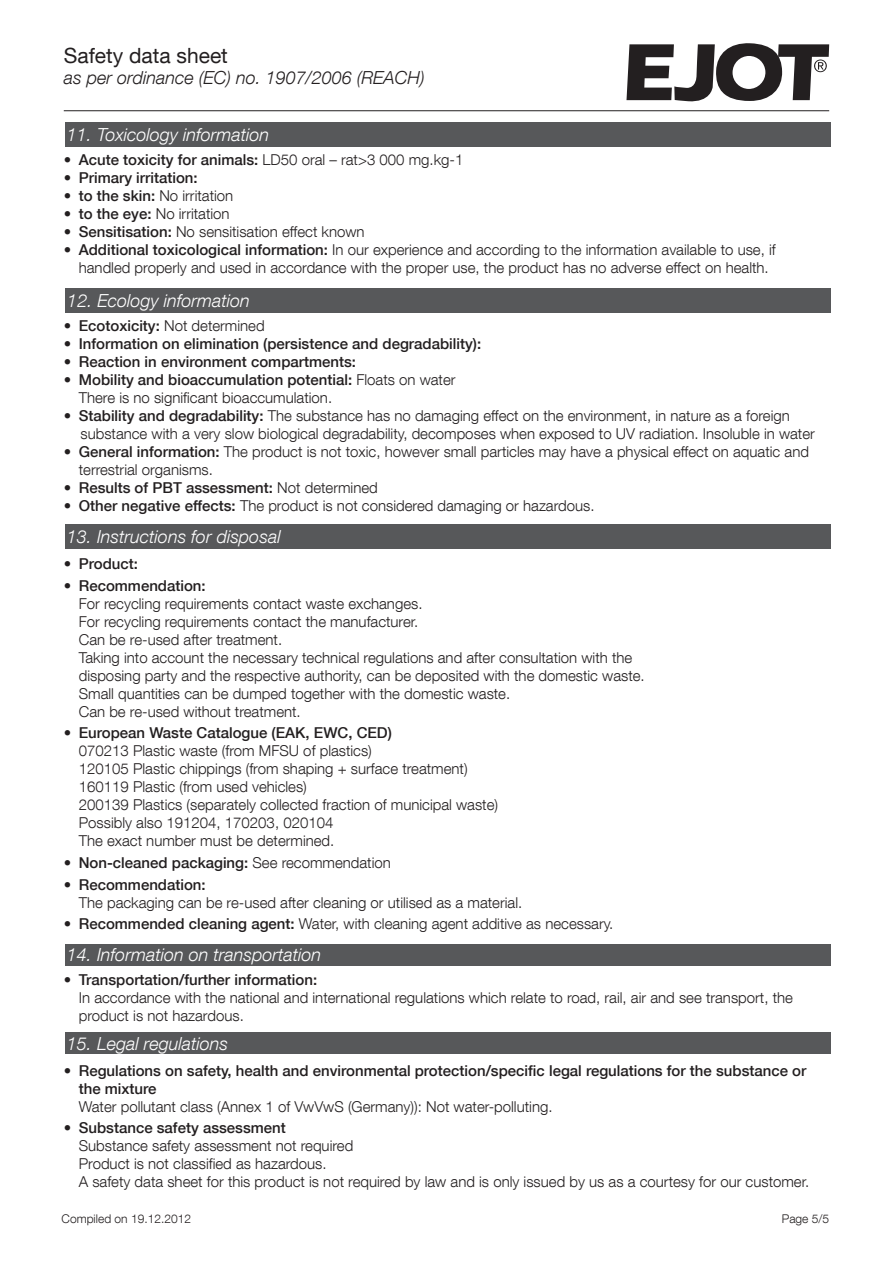
<style>
.page{position:relative;width:893px;height:1263px;background:#fff}
.page>*{position:absolute;margin:0;border:0;box-sizing:border-box;transform-origin:0 0}
.t1{font:21px "Helvetica Neue LT Com";color:#231f20}
.t2{font:italic 300 18px "Helvetica Neue LT Com";color:#fff}
.t3{font:italic 300 18px "Helvetica Neue LT Com";color:#231f20}
.t4{font:300 15px/18px "Helvetica Neue LT Com";color:#231f20}
.t5{font:500 15px/18px "Helvetica Neue LT Com";color:#231f20}
.t6{font:300 12px "Helvetica Neue LT Com";color:#231f20}
.s1{font-weight:100;font-stretch:condensed}
.s2{font-weight:300}
.s3{font-weight:500}
</style>
<div class="page">
<hr style="left:64px;top:110px;width:765px;height:1px;background:#231f20">
<svg style="left:626px;top:43px;width:203px;height:58px"></svg>
<div style="left:65px;top:288px;width:766px;height:24px;background:#57585a"></div>
<div style="left:65px;top:122px;width:765px;height:25px;background:#57585a"></div>
<div style="left:65px;top:524px;width:765px;height:25px;background:#57585a"></div>
<div style="left:65px;top:944px;width:765px;height:21px;background:#57585a"></div>
<div style="left:65px;top:1033px;width:765px;height:21px;background:#57585a"></div>
<h1 class="t1" style="left:64px;top:48px;width:166px">Safety data sheet</h1>
<p class="t3" style="left:64px;top:71px;width:363px">as per ordinance (EC) no. 1907/2006 (REACH)</p>
<p class="t2" style="left:67px;top:128px;width:204px">11. Toxicology information</p>
<p class="t5" style="left:64px;top:150px;width:401px"><span class="s1">•</span> Acute toxicity for animals: <span class="s2">LD50 oral – rat&gt;3 000 mg.kg-1</span></p>
<p class="t5" style="left:64px;top:168px;width:135px"><span class="s1">•</span> Primary irritation:</p>
<p class="t4" style="left:64px;top:188px;width:171px"><span class="s1">•</span> <span class="s3">to the skin:</span> No irritation</p>
<p class="t4" style="left:64px;top:206px;width:167px"><span class="s1">•</span> <span class="s3">to the eye:</span> No irritation</p>
<p class="t4" style="left:64px;top:224px;width:302px"><span class="s1">•</span> <span class="s3">Sensitisation:</span> No sensitisation effect known</p>
<p class="t4" style="left:64px;top:242px;width:713px;text-align:center"><span class="s1">•</span> <span class="s3">Additional toxicological information:</span> In our experience and according to the information available to use, if handled properly and used in accordance with the proper use, the product has no adverse effect on health.</p>
<p class="t2" style="left:67px;top:294px;width:184px">12. Ecology information</p>
<p class="t4" style="left:64px;top:318px;width:202px"><span class="s1">•</span> <span class="s3">Ecotoxicity:</span> Not determined</p>
<p class="t5" style="left:64px;top:334px;width:419px"><span class="s1">•</span> Information on elimination (persistence and degradability):</p>
<p class="t5" style="left:64px;top:354px;width:294px"><span class="s1">•</span> Reaction in environment compartments:</p>
<p class="t4" style="left:79px;top:372px;width:378px;text-indent:-15px"><span class="s1">•</span> <span class="s3">Mobility and bioaccumulation potential:</span> Floats on water<br>There is no signiicant bioaccumulation.</p>
<p class="t4" style="left:80px;top:408px;width:736px;text-indent:-17px"><span class="s1">•</span> <span class="s3">Stability and degradability:</span> The substance has no damaging effect on the environment, in nature as a foreign substance with a very slow biological degradability, decomposes when exposed to UV radiation. Insoluble in water</p>
<p class="t4" style="left:79px;top:444px;width:732px;text-indent:-15px"><span class="s1">•</span> <span class="s3">General information:</span> The product is not toxic, however small particles may have a physical effect on aquatic and terrestrial organisms.</p>
<p class="t5" style="left:64px;top:480px;width:316px"><span class="s1">•</span> Results of PBT assessment: <span class="s2">Not determined</span></p>
<p class="t4" style="left:64px;top:496px;width:532px"><span class="s1">•</span> <span class="s3">Other negative effects:</span> The product is not considered damaging or hazardous.</p>
<p class="t2" style="left:67px;top:526px;width:215px">13. Instructions for disposal</p>
<p class="t5" style="left:64px;top:556px;width:76px"><span class="s1">•</span> Product:</p>
<p class="t4" style="left:79px;top:578px;width:567px;text-indent:-15px"><span class="s1">•</span> <span class="s3">Recommendation:<br></span>For recycling requirements contact waste exchanges.<br>For recycling requirements contact the manufacturer.<br>Can be re-used after treatment.<br>Taking into account the necessary technical regulations and after consultation with the disposing party and the respective authority, can be deposited with the domestic waste.<br>Small quantities can be dumped together with the domestic waste.<br>Can be re-used without treatment.</p>
<p class="t4" style="left:79px;top:725px;width:421px;text-indent:-15px"><span class="s1">•</span> <span class="s3">European Waste Catalogue (EAK, EWC, CED)<br></span>070213 Plastic waste (from MFSU of plastics)<br>120105 Plastic chippings (from shaping + surface treatment)<br>160119 Plastic (from used vehicles)<br>200139 Plastics (separately collected fraction of municipal waste)<br>Possibly also 191204, 170203, 020104<br>The exact number must be determined.</p>
<p class="t5" style="left:64px;top:855px;width:329px"><span class="s1">•</span> Non-cleaned packaging: <span class="s2">See recommendation</span></p>
<p class="t4" style="left:79px;top:877px;width:445px;text-indent:-15px"><span class="s1">•</span> <span class="s3">Recommendation:<br></span>The packaging can be re-used after cleaning or utilised as a material.</p>
<p class="t4" style="left:64px;top:916px;width:551px"><span class="s1">•</span> <span class="s3">Recommended cleaning agent:</span> Water, with cleaning agent additive as necessary.</p>
<p class="t2" style="left:67px;top:948px;width:256px">14. Information on transportation</p>
<p class="t4" style="left:79px;top:972px;width:716px;text-indent:-15px"><span class="s1">•</span> <span class="s3">Transportation/further information:<br></span>In accordance with the national and international regulations which relate to road, rail, air and see transport, the product is not hazardous.</p>
<p class="t2" style="left:67px;top:1032px;width:163px">15. Legal regulations</p>
<p class="t5" style="left:79px;top:1061px;width:729px;text-indent:-15px"><span class="s1">•</span> Regulations on safety, health and environmental protection/specific legal regulations for the substance or the mixture</p>
<p class="t4" style="left:79px;top:1098px;width:475px">Water pollutant class (Annex 1 of VwVwS (Germany)): Not water-polluting.</p>
<p class="t4" style="left:79px;top:1120px;width:732px;text-indent:-15px"><span class="s1">•</span> <span class="s3">Substance safety assessment<br></span>Substance safety assessment not required<br>Product is not classified as hazardous.<br>A safety data sheet for this product is not required by law and is only issued by us as a courtesy for our customer.</p>
<p class="t6" style="left:62px;top:1214px;width:131px">Compiled on 19.12.2012</p>
<p class="t6" style="left:782px;top:1214px;width:49px">Page 5/5</p>
</div>
